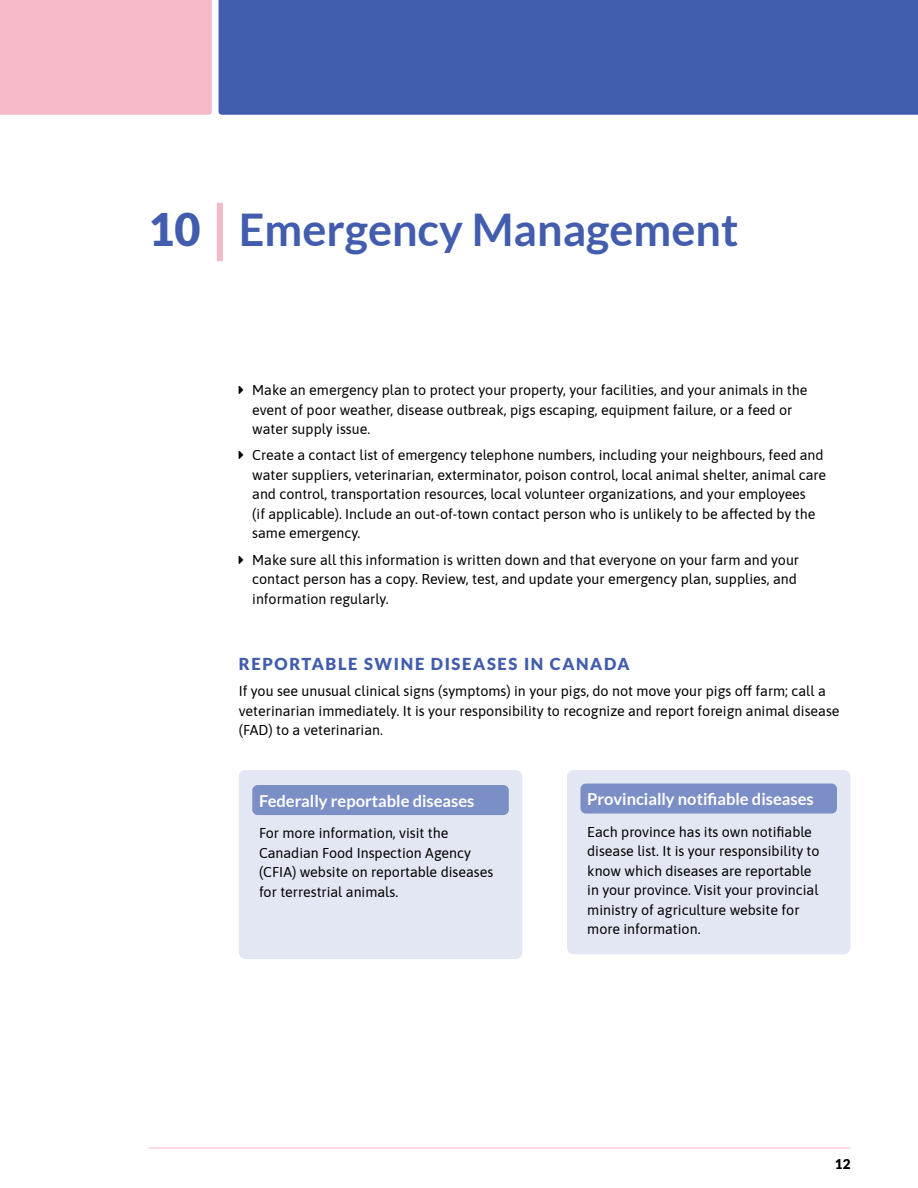
<style>
.page{position:relative;width:918px;height:1188px;background:#fff}
.page>*{position:absolute;margin:0;border:0;box-sizing:border-box;transform-origin:0 0}
.t1{font:700 45px "Lato";color:#425dae}
.t2{font:700 16.5px "Lato";color:#fff}
.t3{font:900 16.5px "Lato";letter-spacing:.1em;color:#425dae}
.t4{font:14.25px/19.5px "Asap";color:#000}
.t5{font:900 13.5px "Lato";color:#000}
.s1{font-weight:900}
</style>
<div class="page">
<hr style="left:148px;top:1148px;width:702px;height:1px;background:#f6b9c8">
<div style="left:0;top:0;width:212px;height:115px;background:#f6b9c8"></div>
<div style="left:219px;top:0;width:699px;height:115px;background:#425dae"></div>
<div style="left:217px;top:203px;width:6px;height:58px;background:#f6b9c8"></div>
<div style="left:239px;top:770px;width:283px;height:189px;background:#e3e7f3;border-radius:7px"></div>
<div style="left:252px;top:785px;width:257px;height:30px;background:#7b8ec6;border-radius:5px"></div>
<div style="left:567px;top:770px;width:283px;height:184px;background:#e3e7f3;border-radius:7px"></div>
<div style="left:581px;top:784px;width:256px;height:30px;background:#7b8ec6;border-radius:5px"></div>
<h1 class="t1" style="left:149px;top:204px;width:591px"><span class="s1">10</span> Emergency Management</h1>
<p class="t4" style="left:252px;top:380px;width:557px">Make an emergency plan to protect your property, your facilities, and your animals in the event of poor weather, disease outbreak, pigs escaping, equipment failure, or a feed or water supply issue.</p>
<p class="t4" style="left:252px;top:445px;width:575px">Create a contact list of emergency telephone numbers, including your neighbours, feed and water suppliers, veterinarian, exterminator, poison control, local animal shelter, animal care and control, transportation resources, local volunteer organizations, and your employees<br>(if applicable). Include an out-of-town contact person who is unlikely to be affected by the same emergency.</p>
<p class="t4" style="left:252px;top:549px;width:548px">Make sure all this information is written down and that everyone on your farm and your contact person has a copy. Review, test, and update your emergency plan, supplies, and information regularly.</p>
<p class="t3" style="left:239px;top:654px;width:392px">REPORTABLE SWINE DISEASES IN CANADA</p>
<p class="t4" style="left:239px;top:681px;width:602px">If you see unusual clinical signs (symptoms) in your pigs, do not move your pigs off farm; call a veterinarian immediately. It is your responsibility to recognize and report foreign animal disease (FAD) to a veterinarian.</p>
<p class="t2" style="left:259px;top:791px;width:217px">Federally reportable diseases</p>
<p class="t4" style="left:259px;top:823px;width:236px">For more information, visit the<br>Canadian Food Inspection Agency (CFIA) website on reportable diseases for terrestrial animals.</p>
<p class="t2" style="left:587px;top:790px;width:228px">Provincially notifiable diseases</p>
<p class="t4" style="left:587px;top:821px;width:234px">Each province has its own notifiable disease list. It is your responsibility to know which diseases are reportable in your province. Visit your provincial ministry of agriculture website for more information.</p>
<p class="t5" style="left:835px;top:1156px;width:17px">12</p>
</div>
